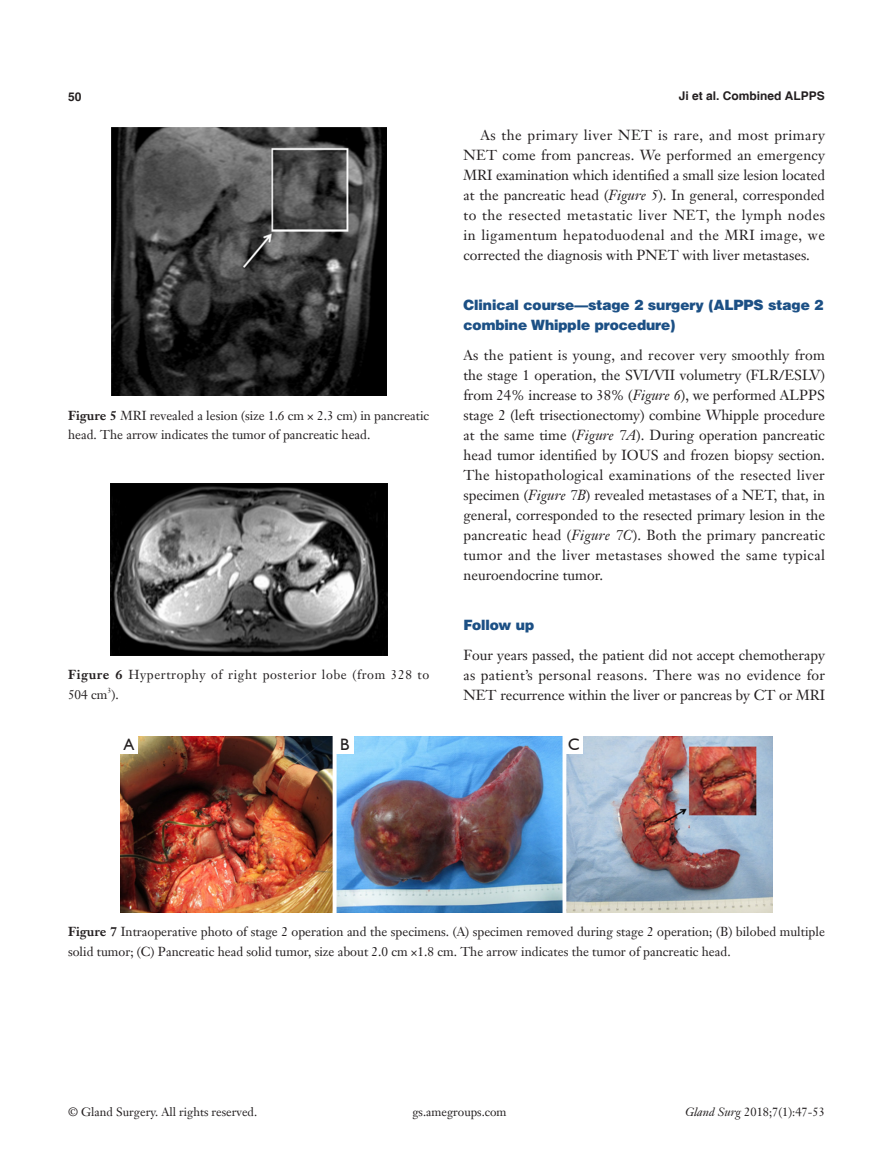
<style>
.page{position:relative;width:893px;height:1170px;background:#fff}
.page>*{position:absolute;margin:0;border:0;box-sizing:border-box;transform-origin:0 0}
.t1{font:16.5px "Humanist 521 BT";color:#231f20}
.t2{font:14.25px/20px "Janson Text LT";color:#231f20;text-align:justify}
.一级标题-6_5{font:900 14.25px/20px "Helvetica";color:#1c5085}
.t3{font:12.75px/19.5px "Janson Text LT";color:#231f20}
.t4{font:12.75px/19.5px "Janson Text LT";letter-spacing:.045em;color:#231f20}
.t5{font:12px "Janson Text LT";color:#231f20}
.t6{font:700 12px "Helvetica";color:#231f20}
.t7{font:7.5px "Janson Text LT";color:#231f20}
.s1{font-weight:700}
.s2{font-style:italic}
</style>
<div class="page">
<img style="left:111px;top:128px;width:275px;height:268px">
<img style="left:111px;top:483px;width:276px;height:172px">
<img style="left:120px;top:736px;width:653px;height:176px">
<div style="left:336px;top:736px;width:17px;height:17px;background:#fff"></div>
<div style="left:565px;top:736px;width:18px;height:17px;background:#fff"></div>
<div style="left:120px;top:736px;width:17px;height:17px;background:#fff"></div>
<p class="t6" style="left:68px;top:89px;width:15px">50</p>
<p class="t6" style="left:679px;top:88px;width:148px">Ji et al. Combined ALPPS</p>
<p class="t3" style="left:68px;top:405px;width:363px"><span class="s1">Figure 5</span> MRI revealed a lesion (size 1.6 cm × 2.3 cm) in pancreatic head. The arrow indicates the tumor of pancreatic head.</p>
<p class="t4" style="left:68px;top:665px;width:363px"><span class="s1">Figure 6</span> Hypertrophy of right posterior lobe (from 328 to<br>504 cm ).</p>
<p class="t7" style="left:107px;top:685px;width:5px">3</p>
<p class="t2" style="left:463px;top:125px;width:363px;text-indent:17px">As the primary liver NET is rare, and most primary NET come from pancreas. We performed an emergency MRI examination which identified a small size lesion located at the pancreatic head (<span class="s2">Figure 5</span>). In general, corresponded to the resected metastatic liver NET, the lymph nodes in ligamentum hepatoduodenal and the MRI image, we corrected the diagnosis with PNET with liver metastases.</p>
<p class="一级标题-6_5" style="left:463px;top:294px;width:361px">Clinical course—stage 2 surgery (ALPPS stage 2 combine Whipple procedure)</p>
<p class="t2" style="left:463px;top:345px;width:363px">As the patient is young, and recover very smoothly from the stage 1 operation, the SVI/VII volumetry (FLR/ESLV) from 24% increase to 38% (<span class="s2">Figure 6</span>), we performed ALPPS stage 2 (left trisectionectomy) combine Whipple procedure at the same time (<span class="s2">Figure 7A</span>). During operation pancreatic head tumor identified by IOUS and frozen biopsy section.<br>The histopathological examinations of the resected liver specimen (<span class="s2">Figure 7B</span>) revealed metastases of a NET, that, in general, corresponded to the resected primary lesion in the pancreatic head (<span class="s2">Figure 7C</span>). Both the primary pancreatic tumor and the liver metastases showed the same typical neuroendocrine tumor.</p>
<p class="一级标题-6_5" style="left:463px;top:614px;width:72px">Follow up</p>
<p class="t2" style="left:463px;top:645px;width:363px">Four years passed, the patient did not accept chemotherapy as patient’s personal reasons. There was no evidence for NET recurrence within the liver or pancreas by CT or MRI</p>
<p class="t1" style="left:124px;top:734px;width:12px">A</p>
<p class="t1" style="left:340px;top:734px;width:11px">B</p>
<p class="t1" style="left:568px;top:734px;width:13px">C</p>
<p class="t3" style="left:68px;top:921px;width:758px"><span class="s1">Figure 7</span> Intraoperative photo of stage 2 operation and the specimens. (A) specimen removed during stage 2 operation; (B) bilobed multiple solid tumor; (C) Pancreatic head solid tumor, size about 2.0 cm ×1.8 cm. The arrow indicates the tumor of pancreatic head.</p>
<p class="t5" style="left:68px;top:1104px;width:191px">© Gland Surgery. All rights reserved.</p>
<p class="t5" style="left:412px;top:1104px;width:96px">gs.amegroups.com</p>
<p class="t5" style="left:685px;top:1104px;width:141px"><span class="s2">Gland Surg</span> 2018;7(1):47-53</p>
</div>
